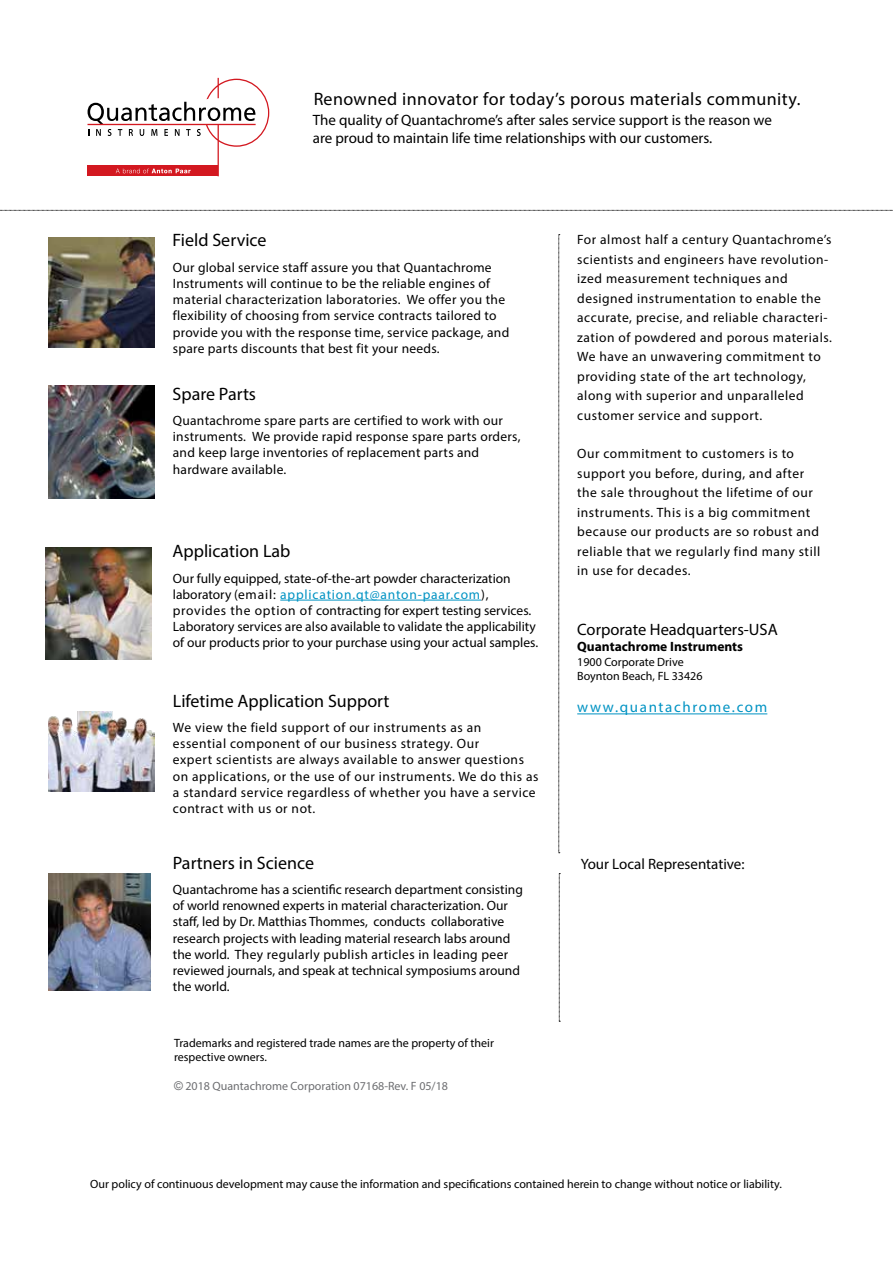
<style>
.page{position:relative;width:893px;height:1263px;background:#fff}
.page>*{position:absolute;margin:0;border:0;box-sizing:border-box;transform-origin:0 0}
.t1{font:18px "Myriad Pro";color:#000}
.t2{font:18px "Myriad Pro";letter-spacing:.025em;color:#000}
.t3{font:16.5px "Myriad Pro";color:#000}
.t4{font:15px/18px "Myriad Pro";color:#000}
.t5{font:15px "Myriad Pro";letter-spacing:.11em;color:#0093c3}
.t6{font:13.5px/19.5px "Myriad Pro";letter-spacing:.03em;color:#000}
.t7{font:13.5px/16.2px "Myriad Pro";color:#000}
.t8{font:700 13.5px "Myriad Pro";color:#000}
.t9{font:12px/14.4px "Myriad Pro";color:#000}
.t10{font:12px "Myriad Pro";color:#6d6e71}
.s1{color:#0093c3}
.s2{font-family:"Arial"}
</style>
<div class="page">
<hr style="left:280px;top:600px;width:201px;height:1px;background:#0093c3">
<div style="left:87px;top:166px;width:131px;height:10px;background:#d31820"></div>
<svg style="left:88px;top:78px;width:181px;height:98px"></svg>
<svg style="left:559px;top:873px;width:1px;height:149px"></svg>
<svg style="left:559px;top:234px;width:1px;height:619px"></svg>
<hr style="left:577px;top:713px;width:190px;height:1px;background:#0093c3">
<svg style="left:0;top:210px;width:893px;height:1px"></svg>
<img style="left:46px;top:547px;width:105px;height:113px">
<img style="left:48px;top:238px;width:107px;height:110px">
<img style="left:48px;top:874px;width:102px;height:116px">
<img style="left:48px;top:386px;width:107px;height:112px">
<img style="left:48px;top:712px;width:106px;height:80px">
<h1 class="t2" style="left:314px;top:87px;width:488px">Renowned innovator for today’s porous materials community.</h1>
<p class="t4" style="left:313px;top:111px;width:461px">The quality of Quantachrome’s after sales service support is the reason we are proud to maintain life time relationships with our customers.</p>
<h1 class="t1" style="left:173px;top:229px;width:95px">Field Service</h1>
<p class="t6" style="left:173px;top:259px;width:338px;line-height:16.2px">Our global service staff assure you that Quantachrome Instruments will continue to be the reliable engines of material characterization laboratories. We offer you the flexibility of choosing from service contracts tailored to provide you with the response time, service package, and spare parts discounts that best fit your needs.</p>
<h1 class="t1" style="left:173px;top:383px;width:85px">Spare Parts</h1>
<p class="t6" style="left:173px;top:412px;width:349px;line-height:16.2px">Quantachrome spare parts are certified to work with our instruments. We provide rapid response spare parts orders, and keep large inventories of replacement parts and hardware available.</p>
<h1 class="t1" style="left:173px;top:540px;width:119px">Application Lab</h1>
<p class="t7" style="left:173px;top:570px;width:367px">Our fully equipped, state-of-the-art powder characterization laboratory (email: <span class="s1">application.qt@anton-paar.com</span>), provides the option of contracting for expert testing services.<br>Laboratory services are also available to validate the applicability of our products prior to your purchase using your actual samples.</p>
<h1 class="t1" style="left:173px;top:690px;width:218px">Lifetime Application Support</h1>
<p class="t6" style="left:173px;top:719px;width:367px;line-height:16.2px">We view the field support of our instruments as an<br>essential component of our business strategy. Our<br>expert scientists are always available to answer questions on applications, or the use of our instruments. We do this as a standard service regardless of whether you have a service contract with us or not.</p>
<h1 class="t1" style="left:173px;top:852px;width:143px">Partners in Science</h1>
<p class="t7" style="left:173px;top:881px;width:352px">Quantachrome has a scientific research department consisting of world renowned experts in material characterization. Our staff, led by Dr. Matthias Thommes, conducts collaborative research projects with leading material research labs around the world. They regularly publish articles in leading peer reviewed journals, and speak at technical symposiums around the world.</p>
<p class="t9" style="left:174px;top:1036px;width:321px">Trademarks and registered trade names are the property of their respective owners.</p>
<p class="t10" style="left:174px;top:1079px;width:276px"><span class="s2">©</span> 2018 Quantachrome Corporation 07168-Rev. F 05/18</p>
<p class="t6" style="left:577px;top:230px;width:256px">For almost half a century Quantachrome’s scientists and engineers have revolution&shy;ized measurement techniques and designed instrumentation to enable the accurate, precise, and reliable characteri&shy;zation of powdered and porous materials.<br>We have an unwavering commitment to providing state of the art technology, along with superior and unparalleled customer service and support.</p>
<p class="t6" style="left:577px;top:444px;width:245px">Our commitment to customers is to support you before, during, and after the sale throughout the lifetime of our instruments. This is a big commitment because our products are so robust and reliable that we regularly find many still in use for decades.</p>
<p class="t3" style="left:577px;top:619px;width:202px">Corporate Headquarters-USA</p>
<p class="t8" style="left:577px;top:638px;width:167px">Quantachrome Instruments</p>
<p class="t9" style="left:577px;top:654px;width:127px">1900 Corporate Drive<br>Boynton Beach, FL 33426</p>
<p class="t5" style="left:577px;top:698px;width:192px">www.quantachrome.com</p>
<p class="t4" style="left:581px;top:854px;width:165px">Your Local Representative:</p>
<p class="t9" style="left:90px;top:1176px;width:693px">Our policy of continuous development may cause the information and specifications contained herein to change without notice or liability.</p>
</div>
